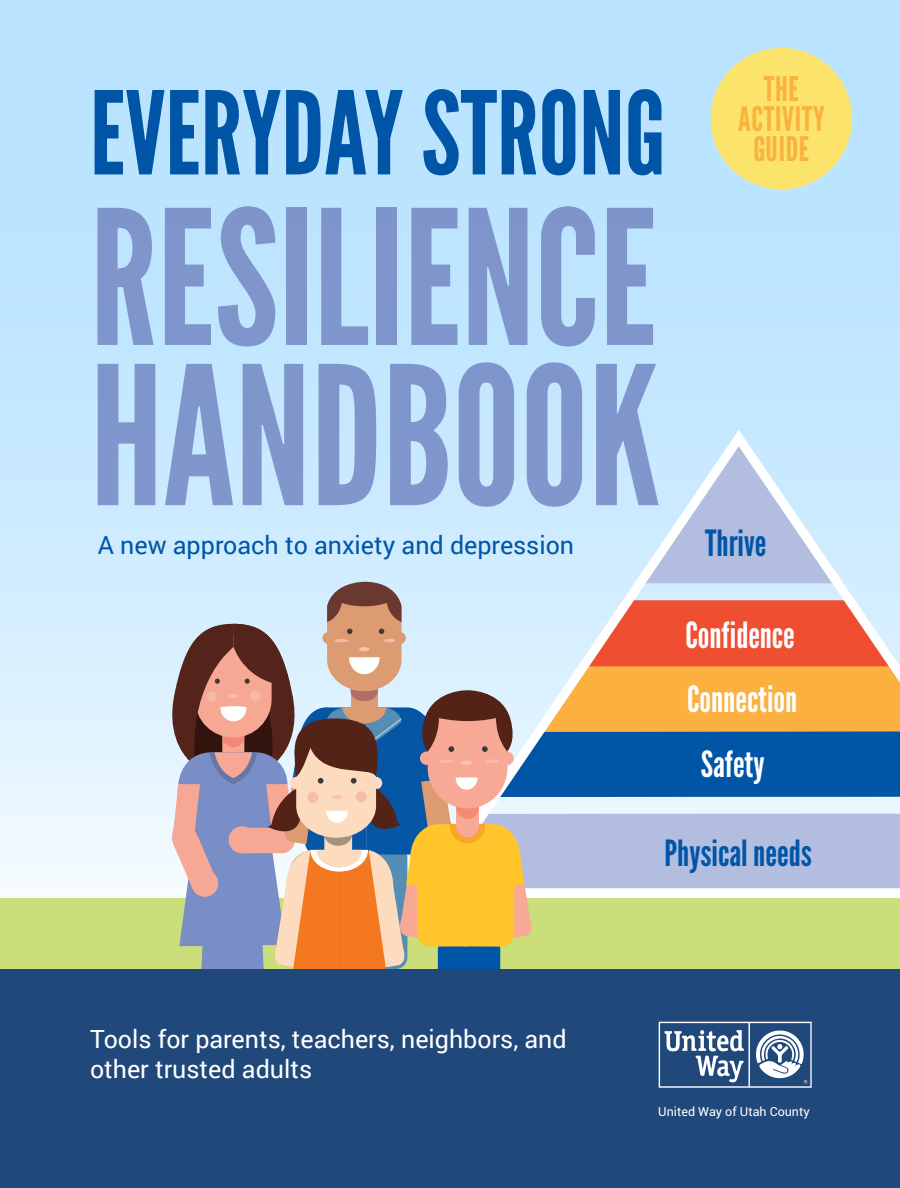
<style>
.page{position:relative;width:900px;height:1188px;background:#fff}
.page>*{position:absolute;margin:0;border:0;box-sizing:border-box;transform-origin:0 0}
.t1{font:192.2px "League Gothic";color:#788dc7}
.t2{font:186.6px "League Gothic";color:#788dc7}
.t3{font:114.8px "League Gothic";color:#0155a7}
.t4{font:36px/64.4px "League Gothic";color:#fff;text-align:center}
.t5{font:36px "League Gothic";color:#0055a6}
.t6{font:33.8px "League Gothic";letter-spacing:.02em;color:#fbb13d}
.t7{font:25px/30px "Roboto";color:#fff}
.t8{font:25px "Roboto";color:#0155a7}
.t9{font:12.6px "Roboto";color:#fff}
</style>
<div class="page">
<div style="left:0;top:0;width:900px;height:951px;background:linear-gradient(to bottom,#aedfff,#eff9ff)"></div>
<div style="left:0;top:898px;width:900px;height:228px;background:#cade79"></div>
<div style="left:0;top:970px;width:900px;height:218px;background:#20487b"></div>
<svg style="left:160px;top:438px;width:740px;height:650px"></svg>
<svg style="left:711px;top:48px;width:141px;height:141px;background:#ede38b"></svg>
<p class="t3" style="left:90px;top:65px;width:577px">EVERYDAY STRONG</p>
<h2 class="t2" style="left:90px;top:167px;width:568px">RESILIENCE</h2>
<h1 class="t1" style="left:90px;top:322px;width:572px">HANDBOOK</h1>
<p class="t8" style="left:98px;top:527px;width:478px">A new approach to anxiety and depression</p>
<p class="t6" style="left:764px;top:69px;width:37px">THE</p>
<p class="t6" style="left:738px;top:99px;width:88px">ACTIVITY</p>
<p class="t6" style="left:753px;top:129px;width:57px">GUIDE</p>
<p class="t5" style="left:705px;top:521px;width:63px">Thrive</p>
<p class="t4" style="left:686px;top:603px;width:113px">Confidence<br>Connection<br>Safety</p>
<p class="t7" style="left:90px;top:1023px;width:478px">Tools for parents, teachers, neighbors, and other trusted adults</p>
<p class="t5" style="left:665px;top:831px;width:149px">Physical needs</p>
<p class="t9" style="left:658px;top:1103px;width:153px">United Way of Utah County</p>
</div>
